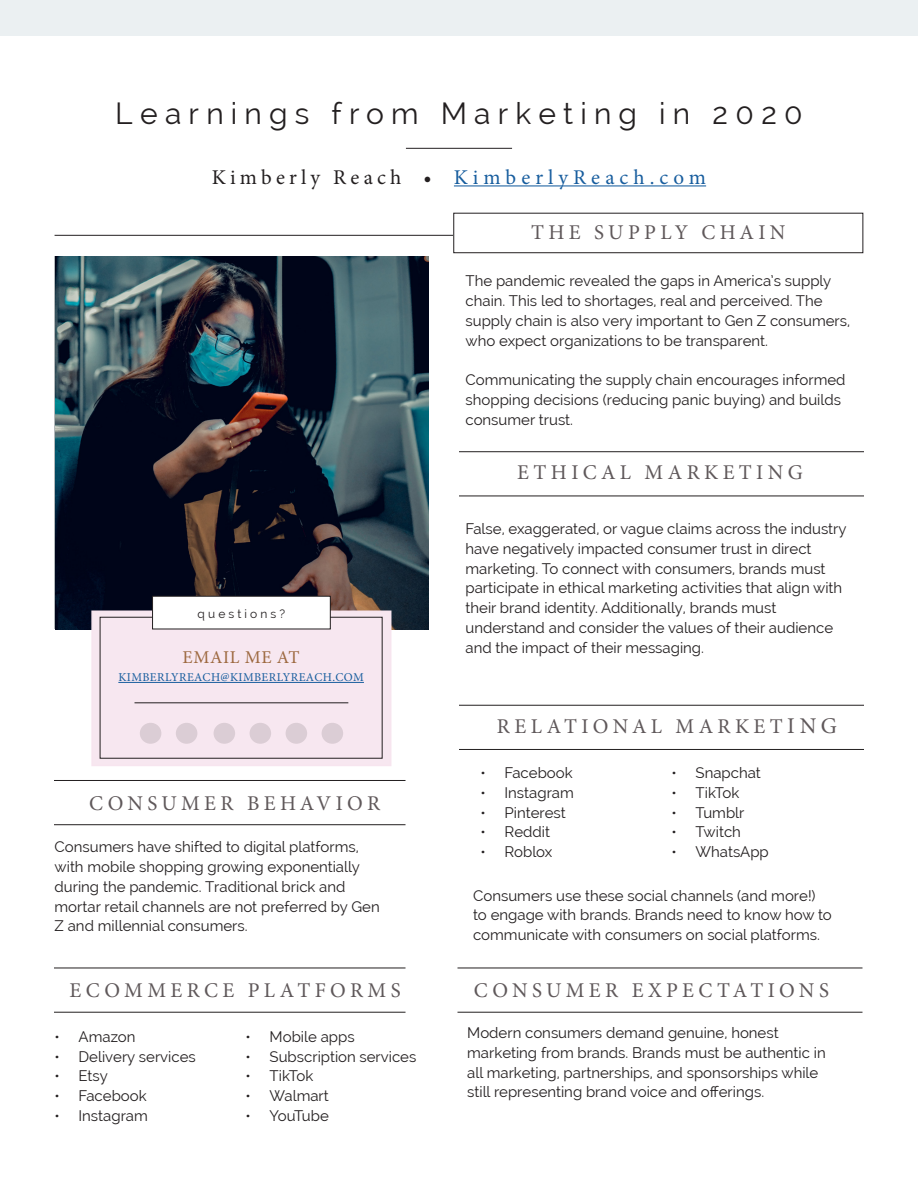
<style>
.page{position:relative;width:918px;height:1188px;background:#fff}
.page>*{position:absolute;margin:0;border:0;box-sizing:border-box;transform-origin:0 0}
.Master_Page_Header_a{font:30px "Raleway";letter-spacing:.24em;color:#231f20}
.Page_Section_Header{font:21px "Minion Pro";letter-spacing:.21em;color:#5f585a}
.Master_Page_Header_a-2{font:21px "Minion Pro";letter-spacing:.23em;color:#175d9e}
.Contact_Info_Text{font:18px "Minion Pro";letter-spacing:.035em;color:#9d6940}
.Body_Text{font:15px/19.8px "Raleway";color:#231f20}
.Body_Text-2{font:15px "Raleway";letter-spacing:-.045em;color:#231f20}
.Contact_Info_Text-2{font:12px "Minion Pro";letter-spacing:.035em;color:#175d9e}
.Contact_Info_Header{font:12px "Raleway";letter-spacing:.26em;color:#231f20}
.s1{color:#231f20}
.s2{font-size:22.5px}
</style>
<div class="page">
<div style="left:0;top:0;width:918px;height:36px;background:#ebf0f2"></div>
<img style="left:55px;top:256px;width:374px;height:373px">
<hr style="left:406px;top:148px;width:106px;height:1px;background:#231f20">
<div style="left:91px;top:611px;width:300px;height:155px;background:#f7e7f0"></div>
<hr style="left:459px;top:451px;width:405px;height:1px;background:#231f20">
<hr style="left:459px;top:496px;width:405px;height:1px;background:#231f20">
<hr style="left:459px;top:705px;width:405px;height:1px;background:#231f20">
<hr style="left:459px;top:749px;width:405px;height:1px;background:#231f20">
<hr style="left:135px;top:703px;width:213px;height:1px;background:#231f20">
<hr style="left:458px;top:968px;width:404px;height:1px;background:#231f20">
<hr style="left:458px;top:1012px;width:404px;height:1px;background:#231f20">
<hr style="left:54px;top:968px;width:352px;height:1px;background:#231f20">
<hr style="left:54px;top:1012px;width:352px;height:1px;background:#231f20">
<hr style="left:54px;top:780px;width:352px;height:1px;background:#231f20">
<hr style="left:54px;top:824px;width:352px;height:1px;background:#231f20">
<hr style="left:55px;top:235px;width:400px;height:1px;background:#231f20">
<div style="left:140px;top:723px;width:21px;height:21px;background:#dbcdd5;border-radius:50%"></div>
<div style="left:176px;top:723px;width:21px;height:21px;background:#dbcdd5;border-radius:50%"></div>
<div style="left:214px;top:723px;width:21px;height:21px;background:#dbcdd5;border-radius:50%"></div>
<div style="left:250px;top:723px;width:21px;height:21px;background:#dbcdd5;border-radius:50%"></div>
<div style="left:286px;top:723px;width:21px;height:21px;background:#dbcdd5;border-radius:50%"></div>
<div style="left:322px;top:723px;width:21px;height:21px;background:#dbcdd5;border-radius:50%"></div>
<hr style="left:454px;top:185px;width:252px;height:1px;background:#175d9e">
<div style="left:153px;top:596px;width:177px;height:33px;background:#fff"></div>
<div style="left:152px;top:596px;width:179px;height:33px;border:1px solid #231f20"></div>
<hr style="left:118px;top:682px;width:246px;height:1px;background:#175d9e">
<div style="left:454px;top:213px;width:409px;height:40px;border:1px solid #231f20"></div>
<p class="Master_Page_Header_a" style="left:115px;top:96px;width:689px">Learnings from Marketing in 2020</p>
<p class="Master_Page_Header_a-2" style="left:212px;top:163px;width:496px"><span class="s1">Kimberly Reach •</span> KimberlyReach.com</p>
<p class="Page_Section_Header" style="left:531px;top:218px;width:256px">THE SUPPLY CHAIN</p>
<p class="Body_Text" style="left:466px;top:271px;width:386px">The pandemic revealed the gaps in America’s supply chain. This led to shortages, real and perceived. The supply chain is also very important to Gen Z consumers, who expect organizations to be transparent.</p>
<p class="Body_Text" style="left:466px;top:370px;width:382px">Communicating the supply chain encourages informed shopping decisions (reducing panic buying) and builds consumer trust.</p>
<p class="Contact_Info_Header" style="left:198px;top:607px;width:89px">questions?</p>
<p class="Contact_Info_Text" style="left:182px;top:645px;width:119px">EMAIL ME AT</p>
<p class="Contact_Info_Text-2" style="left:118px;top:669px;width:247px">KIMBERLYREACH@KIMBERLYREACH.COM</p>
<p class="Page_Section_Header" style="left:89px;top:789px;width:292px">CONSUMER BEHAVIOR</p>
<p class="Body_Text" style="left:55px;top:837px;width:307px;text-align:justify">Consumers have shifted to digital platforms, with mobile shopping growing exponentially during the pandemic. Traditional brick and</p>
<p class="Body_Text" style="left:55px;top:896px;width:327px">mortar retail channels are not preferred by Gen<br>Z and millennial consumers.</p>
<p class="Page_Section_Header" style="left:517px;top:458px;width:287px">ETHICAL MARKETING</p>
<p class="Body_Text" style="left:466px;top:519px;width:383px">False, exaggerated, or vague claims across the industry have negatively impacted consumer trust in direct</p>
<p class="Body_Text" style="left:466px;top:558px;width:378px">marketing. To connect with consumers, brands must participate in ethical marketing activities that align with their brand identity. Additionally, brands must</p>
<p class="Body_Text" style="left:466px;top:618px;width:369px">understand and consider the values of their audience and the impact of their messaging.</p>
<p class="Page_Section_Header" style="left:497px;top:713px;width:342px">RELATIONAL MARKET<span class="s2">ING</span></p>
<p class="Body_Text" style="left:481px;top:763px;width:94px">• Facebook</p>
<p class="Body_Text" style="left:481px;top:783px;width:95px">• Instagram</p>
<p class="Body_Text" style="left:481px;top:802px;width:87px">• Pinterest</p>
<p class="Body_Text" style="left:481px;top:822px;width:71px">• Reddit</p>
<p class="Body_Text" style="left:481px;top:842px;width:73px">• Roblox</p>
<p class="Body_Text" style="left:672px;top:763px;width:91px">• Snapchat</p>
<p class="Body_Text" style="left:672px;top:783px;width:69px">• TikTok</p>
<p class="Body_Text" style="left:672px;top:802px;width:74px">• Tumblr</p>
<p class="Body_Text" style="left:672px;top:822px;width:71px">• Twitch</p>
<p class="Body_Text" style="left:672px;top:842px;width:99px">• WhatsApp</p>
<p class="Body_Text" style="left:473px;top:885px;width:360px">Consumers use these social channels (and more!) to engage with brands. Brands need to know how to communicate with consumers on social platforms.</p>
<p class="Page_Section_Header" style="left:70px;top:976px;width:333px">ECOMMERCE PLATFORMS</p>
<p class="Page_Section_Header" style="left:474px;top:976px;width:357px">CONSUMER EXPECTATIONS</p>
<p class="Body_Text" style="left:55px;top:1026px;width:82px">• Amazon</p>
<p class="Body_Text" style="left:55px;top:1046px;width:143px">• Delivery services</p>
<p class="Body_Text" style="left:55px;top:1066px;width:55px">• Etsy</p>
<p class="Body_Text" style="left:55px;top:1086px;width:94px">• Facebook</p>
<p class="Body_Text" style="left:55px;top:1106px;width:95px">• Instagram</p>
<p class="Body_Text" style="left:246px;top:1026px;width:111px">• Mobile apps</p>
<p class="Body_Text" style="left:246px;top:1046px;width:172px">• Subscription services</p>
<p class="Body_Text" style="left:246px;top:1066px;width:69px">• TikTok</p>
<p class="Body_Text" style="left:246px;top:1086px;width:85px">• Walmart</p>
<p class="Body_Text-2" style="left:246px;top:1107px;width:85px">• YouTube</p>
<p class="Body_Text" style="left:467px;top:1023px;width:313px">Modern consumers demand genuine, honest</p>
<p class="Body_Text" style="left:467px;top:1043px;width:360px">marketing from brands. Brands must be authentic in all marketing, partnerships, and sponsorships while still representing brand voice and offerings.</p>
</div>
